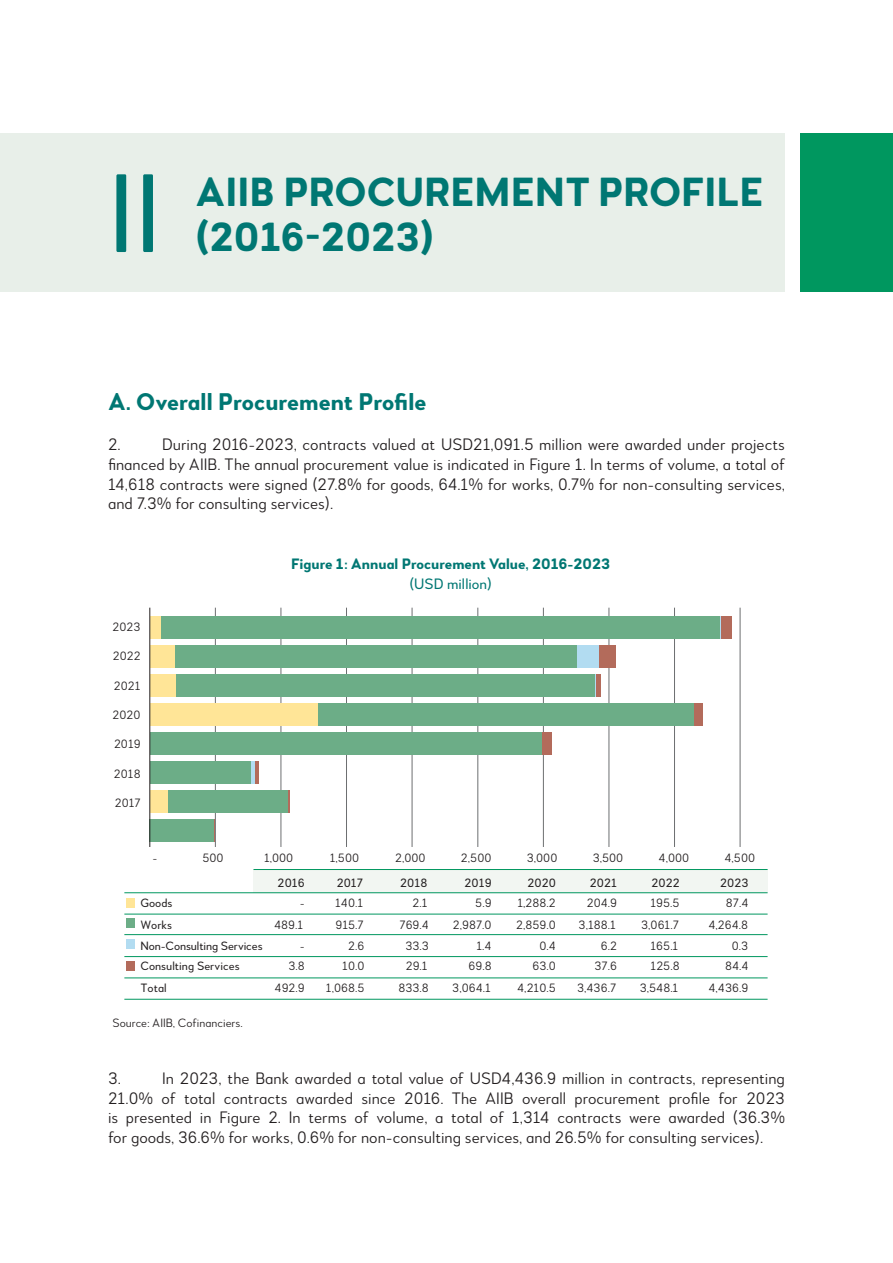
<style>
.page{position:relative;width:893px;height:1263px;background:#fff}
.page>*{position:absolute;margin:0;border:0;box-sizing:border-box;transform-origin:0 0}
.t1{font:111px "Woodford Bourne PRO";color:#007773}
.t2{font:700 40.5px "Woodford Bourne PRO";color:#007773}
.t3{font:700 24px "Woodford Bourne PRO";color:#007773}
.t4{font:300 16.5px/19.8px "Woodford Bourne PRO";color:#231f20;text-align:justify}
.t5{font:700 15px "Woodford Bourne PRO";color:#007773}
.t6{font:15px "Woodford Bourne PRO";color:#007773}
.t7{font:300 12px "Woodford Bourne PRO";color:#231f20}
.t8{font:12px "Woodford Bourne PRO";color:#231f20}
</style>
<div class="page">
<div style="left:0;top:133px;width:785px;height:159px;background:#e8efe9"></div>
<div style="left:800px;top:133px;width:93px;height:159px;background:#00975f"></div>
<div style="left:253px;top:869px;width:515px;height:24px;background:#f2f6f2"></div>
<hr style="left:215px;top:608px;width:1px;height:239px;background:#6d6f71">
<hr style="left:281px;top:608px;width:1px;height:239px;background:#6d6f71">
<hr style="left:346px;top:608px;width:1px;height:239px;background:#6d6f71">
<hr style="left:412px;top:608px;width:1px;height:239px;background:#6d6f71">
<hr style="left:478px;top:608px;width:1px;height:239px;background:#6d6f71">
<hr style="left:543px;top:608px;width:1px;height:239px;background:#6d6f71">
<hr style="left:609px;top:608px;width:1px;height:239px;background:#6d6f71">
<hr style="left:674px;top:608px;width:1px;height:239px;background:#6d6f71">
<hr style="left:740px;top:608px;width:1px;height:239px;background:#6d6f71">
<hr style="left:124px;top:892px;width:644px;height:1px;background:#00975f">
<div style="left:126px;top:899px;width:9px;height:9px;background:#ffe597"></div>
<hr style="left:124px;top:914px;width:644px;height:1px;background:#00975f">
<hr style="left:253px;top:869px;width:515px;height:1px;background:#00975f">
<div style="left:126px;top:918px;width:9px;height:10px;background:#6cad87"></div>
<div style="left:127px;top:940px;width:8px;height:9px;background:#b2dcf1"></div>
<hr style="left:124px;top:956px;width:644px;height:1px;background:#00975f">
<hr style="left:124px;top:934px;width:644px;height:1px;background:#00975f">
<div style="left:127px;top:961px;width:8px;height:9px;background:#b36b5b"></div>
<hr style="left:124px;top:978px;width:644px;height:1px;background:#00975f">
<hr style="left:124px;top:999px;width:644px;height:1px;background:#00975f">
<div style="left:150px;top:819px;width:64px;height:23px;background:#6cad87"></div>
<svg style="left:214px;top:819px;width:1px;height:23px"></svg>
<div style="left:150px;top:790px;width:18px;height:23px;background:#ffe597"></div>
<div style="left:168px;top:790px;width:120px;height:23px;background:#6cad87"></div>
<svg style="left:288px;top:790px;width:2px;height:23px"></svg>
<div style="left:150px;top:761px;width:101px;height:23px;background:#6cad87"></div>
<hr style="left:251px;top:761px;width:4px;height:23px;background:#b2dcf1">
<hr style="left:255px;top:761px;width:4px;height:23px;background:#b36b5b">
<div style="left:150px;top:732px;width:392px;height:23px;background:#6cad87"></div>
<svg style="left:542px;top:732px;width:1px;height:23px"></svg>
<div style="left:543px;top:732px;width:9px;height:23px;background:#b36b5b"></div>
<div style="left:150px;top:703px;width:169px;height:23px;background:#ffe597"></div>
<div style="left:319px;top:703px;width:375px;height:23px;background:#6cad87"></div>
<div style="left:694px;top:703px;width:8px;height:23px;background:#b36b5b"></div>
<div style="left:150px;top:674px;width:27px;height:23px;background:#ffe597"></div>
<div style="left:177px;top:674px;width:418px;height:23px;background:#6cad87"></div>
<svg style="left:595px;top:674px;width:1px;height:23px"></svg>
<div style="left:596px;top:674px;width:5px;height:23px;background:#b36b5b"></div>
<div style="left:150px;top:645px;width:25px;height:23px;background:#ffe597"></div>
<div style="left:175px;top:645px;width:402px;height:23px;background:#6cad87"></div>
<div style="left:577px;top:645px;width:22px;height:23px;background:#b2dcf1"></div>
<div style="left:599px;top:645px;width:16px;height:23px;background:#b36b5b"></div>
<div style="left:150px;top:616px;width:11px;height:23px;background:#ffe597"></div>
<div style="left:161px;top:616px;width:560px;height:23px;background:#6cad87"></div>
<div style="left:721px;top:616px;width:11px;height:23px;background:#b36b5b"></div>
<hr style="left:150px;top:608px;width:1px;height:239px;background:#231f20">
<h1 class="t1" style="left:108px;top:148px;width:55px">II</h1>
<h2 class="t2" style="left:196px;top:167px;width:569px">AIIB PROCUREMENT PROFILE</h2>
<h2 class="t2" style="left:196px;top:212px;width:240px">(2016-2023)</h2>
<h3 class="t3" style="left:108px;top:387px;width:320px">A. Overall Procurement Profile</h3>
<p class="t4" style="left:108px;top:435px;width:14px">2.</p>
<p class="t4" style="left:108px;top:435px;width:679px;text-indent:54px">During 2016-2023, contracts valued at USD21,091.5 million were awarded under projects financed by AIIB. The annual procurement value is indicated in Figure 1. In terms of volume, a total of 14,618 contracts were signed (27.8% for goods, 64.1% for works, 0.7% for non-consulting services, and 7.3% for consulting services).</p>
<p class="t7" style="left:113px;top:620px;width:30px">2023</p>
<p class="t7" style="left:113px;top:649px;width:29px">2022</p>
<p class="t7" style="left:114px;top:679px;width:28px">2021</p>
<p class="t7" style="left:113px;top:708px;width:30px">2020</p>
<p class="t7" style="left:114px;top:737px;width:28px">2019</p>
<p class="t7" style="left:114px;top:767px;width:28px">2018</p>
<p class="t7" style="left:115px;top:796px;width:27px">2017</p>
<p class="t5" style="left:291px;top:554px;width:320px">Figure 1: Annual Procurement Value, 2016-2023</p>
<p class="t6" style="left:409px;top:575px;width:84px">(USD million)</p>
<p class="t7" style="left:152px;top:851px;width:7px">-</p>
<p class="t7" style="left:202px;top:851px;width:23px">500</p>
<p class="t7" style="left:264px;top:851px;width:31px">1,000</p>
<p class="t7" style="left:330px;top:851px;width:31px">1,500</p>
<p class="t7" style="left:395px;top:851px;width:32px">2,000</p>
<p class="t7" style="left:461px;top:851px;width:32px">2,500</p>
<p class="t7" style="left:527px;top:851px;width:32px">3,000</p>
<p class="t7" style="left:593px;top:851px;width:32px">3,500</p>
<p class="t7" style="left:659px;top:851px;width:32px">4,000</p>
<p class="t7" style="left:724px;top:851px;width:32px">4,500</p>
<p class="t8" style="left:278px;top:876px;width:29px">2016</p>
<p class="t8" style="left:337px;top:876px;width:28px">2017</p>
<p class="t8" style="left:400px;top:876px;width:29px">2018</p>
<p class="t8" style="left:465px;top:876px;width:29px">2019</p>
<p class="t8" style="left:527px;top:876px;width:30px">2020</p>
<p class="t8" style="left:590px;top:876px;width:29px">2021</p>
<p class="t8" style="left:651px;top:876px;width:30px">2022</p>
<p class="t8" style="left:720px;top:876px;width:30px">2023</p>
<p class="t8" style="left:140px;top:896px;width:34px">Goods</p>
<p class="t7" style="left:300px;top:896px;width:7px">-</p>
<p class="t7" style="left:335px;top:896px;width:29px">140.1</p>
<p class="t7" style="left:413px;top:896px;width:17px">2.1</p>
<p class="t7" style="left:475px;top:896px;width:18px">5.9</p>
<p class="t7" style="left:517px;top:896px;width:40px">1,288.2</p>
<p class="t7" style="left:587px;top:896px;width:32px">204.9</p>
<p class="t7" style="left:650px;top:896px;width:31px">195.5</p>
<p class="t7" style="left:726px;top:896px;width:24px">87.4</p>
<p class="t8" style="left:140px;top:917px;width:33px">Works</p>
<p class="t7" style="left:274px;top:917px;width:31px">489.1</p>
<p class="t7" style="left:335px;top:917px;width:30px">915.7</p>
<p class="t7" style="left:399px;top:917px;width:31px">769.4</p>
<p class="t7" style="left:453px;top:917px;width:40px">2,987.0</p>
<p class="t7" style="left:516px;top:917px;width:41px">2,859.0</p>
<p class="t7" style="left:579px;top:917px;width:39px">3,188.1</p>
<p class="t7" style="left:641px;top:917px;width:39px">3,061.7</p>
<p class="t7" style="left:708px;top:917px;width:41px">4,264.8</p>
<p class="t8" style="left:140px;top:939px;width:124px">Non-Consulting Services</p>
<p class="t7" style="left:300px;top:939px;width:7px">-</p>
<p class="t7" style="left:348px;top:939px;width:18px">2.6</p>
<p class="t7" style="left:405px;top:939px;width:25px">33.3</p>
<p class="t7" style="left:476px;top:939px;width:17px">1.4</p>
<p class="t7" style="left:539px;top:939px;width:18px">0.4</p>
<p class="t7" style="left:601px;top:939px;width:18px">6.2</p>
<p class="t7" style="left:650px;top:939px;width:29px">165.1</p>
<p class="t7" style="left:732px;top:939px;width:18px">0.3</p>
<p class="t8" style="left:140px;top:958px;width:101px">Consulting Services</p>
<p class="t7" style="left:288px;top:958px;width:18px">3.8</p>
<p class="t7" style="left:342px;top:958px;width:24px">10.0</p>
<p class="t7" style="left:406px;top:958px;width:23px">29.1</p>
<p class="t7" style="left:468px;top:958px;width:25px">69.8</p>
<p class="t7" style="left:532px;top:958px;width:25px">63.0</p>
<p class="t7" style="left:594px;top:958px;width:24px">37.6</p>
<p class="t7" style="left:651px;top:958px;width:31px">125.8</p>
<p class="t7" style="left:725px;top:958px;width:25px">84.4</p>
<p class="t8" style="left:140px;top:981px;width:28px">Total</p>
<p class="t7" style="left:275px;top:981px;width:32px">492.9</p>
<p class="t7" style="left:326px;top:981px;width:40px">1,068.5</p>
<p class="t7" style="left:398px;top:981px;width:32px">833.8</p>
<p class="t7" style="left:452px;top:981px;width:40px">3,064.1</p>
<p class="t7" style="left:517px;top:981px;width:40px">4,210.5</p>
<p class="t7" style="left:577px;top:981px;width:41px">3,436.7</p>
<p class="t7" style="left:640px;top:981px;width:40px">3,548.1</p>
<p class="t7" style="left:708px;top:981px;width:41px">4,436.9</p>
<p class="t7" style="left:113px;top:1016px;width:132px">Source: AIIB, Cofinanciers.</p>
<p class="t4" style="left:108px;top:1068px;width:678px;text-indent:54px">In 2023, the Bank awarded a total value of USD4,436.9 million in contracts, representing 21.0% of total contracts awarded since 2016. The AIIB overall procurement profile for 2023 is presented in Figure 2. In terms of volume, a total of 1,314 contracts were awarded (36.3% for goods, 36.6% for works, 0.6% for non-consulting services, and 26.5% for consulting services).</p>
<p class="t4" style="left:108px;top:1068px;width:14px">3.</p>
</div>
